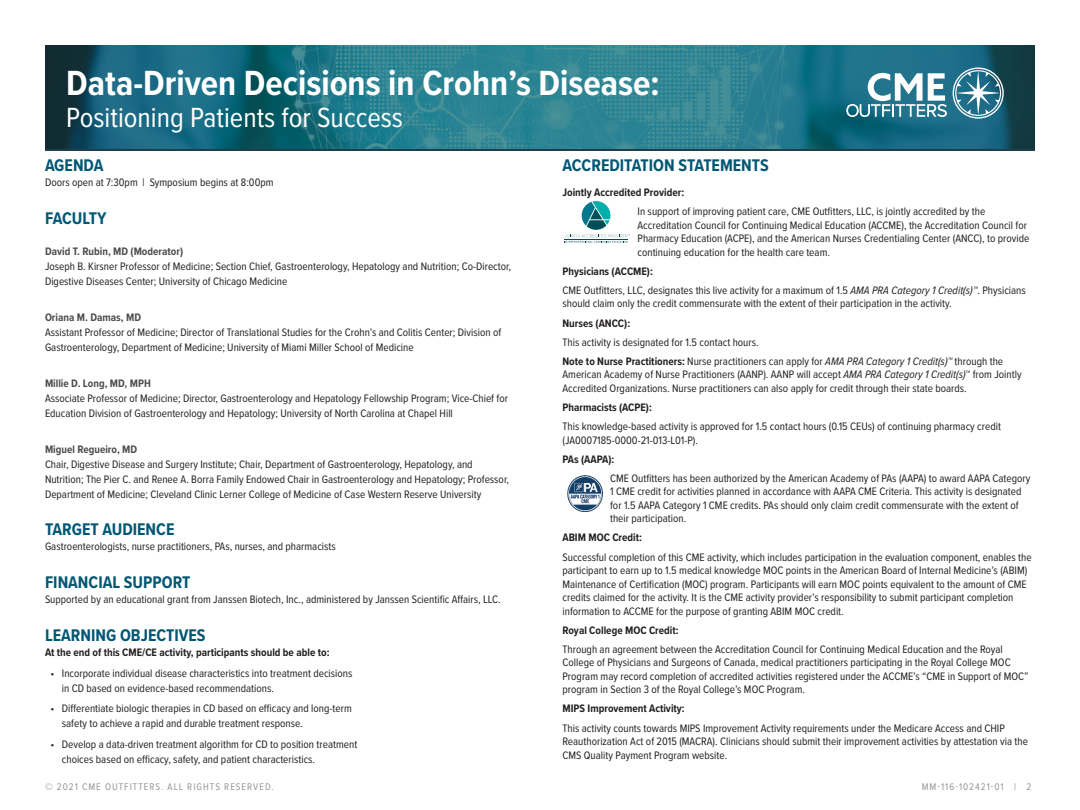
<style>
.page{position:relative;width:1080px;height:810px;background:#fff}
.page>*{position:absolute;margin:0;border:0;box-sizing:border-box;transform-origin:0 0}
.t1{font:700 36.25px "Proxima Nova Cond";color:#fff}
.t2{font:28.75px "Proxima Nova Cond";color:#fff}
.h1_booklet{font:700 17.5px "Proxima Nova Cond";color:#005774}
.credit_listing{font:11.25px/13.5px "Proxima Nova Cond";color:#231f20}
.credit_listing-2{font:700 11.25px "Proxima Nova Cond";color:#231f20}
.faculty_name_-_bookl{font:700 11.25px "Proxima Nova Cond";color:#4b4c4d}
.t3{font:10px "Proxima Nova Cond";letter-spacing:.1em;color:#939598}
.s1{font-style:italic}
.s2{font-weight:700}
</style>
<div class="page">
<div style="left:45px;top:146px;width:990px;height:5px;background:#1e3e4e"></div>
<img style="left:45px;top:45px;width:990px;height:104px">
<svg style="left:953px;top:68px;width:51px;height:51px;background:#558da1"></svg>
<svg style="left:846px;top:73px;width:101px;height:44px"></svg>
<svg style="left:565px;top:201px;width:65px;height:42px"></svg>
<img style="left:567px;top:475px;width:36px;height:36px">
<h1 class="t1" style="left:66px;top:57px;width:595px">Data-Driven Decisions in Crohn’s Disease:</h1>
<h2 class="t2" style="left:66px;top:97px;width:338px">Positioning Patients for Success</h2>
<p class="h1_booklet" style="left:45px;top:153px;width:60px">AGENDA</p>
<p class="credit_listing" style="left:45px;top:175px;width:230px">Doors open at 7:30pm | Symposium begins at 8:00pm</p>
<p class="h1_booklet" style="left:45px;top:205px;width:63px">FACULTY</p>
<p class="faculty_name_-_bookl" style="left:45px;top:243px;width:140px">David T. Rubin, MD (Moderator)</p>
<p class="credit_listing" style="left:45px;top:258px;width:468px;line-height:15px">Joseph B. Kirsner Professor of Medicine; Section Chief, Gastroenterology, Hepatology and Nutrition; Co-Director,<br>Digestive Diseases Center; University of Chicago Medicine</p>
<p class="faculty_name_-_bookl" style="left:45px;top:309px;width:98px">Oriana M. Damas, MD</p>
<p class="credit_listing" style="left:45px;top:324px;width:458px;line-height:15px">Assistant Professor of Medicine; Director of Translational Studies for the Crohn’s and Colitis Center; Division of<br>Gastroenterology, Department of Medicine; University of Miami Miller School of Medicine</p>
<p class="faculty_name_-_bookl" style="left:45px;top:375px;width:107px">Millie D. Long, MD, MPH</p>
<p class="credit_listing" style="left:45px;top:390px;width:465px;line-height:15px">Associate Professor of Medicine; Director, Gastroenterology and Hepatology Fellowship Program; Vice-Chief for<br>Education Division of Gastroenterology and Hepatology; University of North Carolina at Chapel Hill</p>
<p class="faculty_name_-_bookl" style="left:45px;top:441px;width:94px">Miguel Regueiro, MD</p>
<p class="credit_listing" style="left:45px;top:456px;width:466px;line-height:15px">Chair, Digestive Disease and Surgery Institute; Chair, Department of Gastroenterology, Hepatology, and<br>Nutrition; The Pier C. and Renee A. Borra Family Endowed Chair in Gastroenterology and Hepatology; Professor,<br>Department of Medicine; Cleveland Clinic Lerner College of Medicine of Case Western Reserve University</p>
<p class="h1_booklet" style="left:45px;top:517px;width:131px">TARGET AUDIENCE</p>
<p class="credit_listing" style="left:45px;top:539px;width:292px">Gastroenterologists, nurse practitioners, PAs, nurses, and pharmacists</p>
<p class="h1_booklet" style="left:45px;top:570px;width:147px">FINANCIAL SUPPORT</p>
<p class="credit_listing" style="left:45px;top:592px;width:457px">Supported by an educational grant from Janssen Biotech, Inc., administered by Janssen Scientific Affairs, LLC.</p>
<p class="h1_booklet" style="left:45px;top:622px;width:162px">LEARNING OBJECTIVES</p>
<p class="credit_listing-2" style="left:45px;top:644px;width:286px">At the end of this CME/CE activity, participants should be able to:</p>
<p class="credit_listing" style="left:62px;top:665px;width:292px;line-height:15px;text-indent:-11px">• Incorporate individual disease characteristics into treatment decisions in CD based on evidence-based recommendations.</p>
<p class="credit_listing" style="left:62px;top:701px;width:291px;line-height:15px;text-indent:-11px">• Differentiate biologic therapies in CD based on efficacy and long-term safety to achieve a rapid and durable treatment response.</p>
<p class="credit_listing" style="left:62px;top:736px;width:297px;line-height:15px;text-indent:-11px">• Develop a data-driven treatment algorithm for CD to position treatment choices based on efficacy, safety, and patient characteristics.</p>
<p class="h1_booklet" style="left:562px;top:153px;width:208px">ACCREDITATION STATEMENTS</p>
<p class="credit_listing-2" style="left:562px;top:184px;width:123px">Jointly Accredited Provider:</p>
<p class="credit_listing" style="left:638px;top:204px;width:393px">In support of improving patient care, CME Outfitters, LLC, is jointly accredited by the Accreditation Council for Continuing Medical Education (ACCME), the Accreditation Council for Pharmacy Education (ACPE), and the American Nurses Credentialing Center (ANCC), to provide continuing education for the health care team.</p>
<p class="credit_listing-2" style="left:562px;top:263px;width:92px">Physicians (ACCME):</p>
<p class="credit_listing" style="left:562px;top:283px;width:465px">CME Outfitters, LLC, designates this live activity for a maximum of 1.5 <span class="s1">AMA PRA Category 1 Credit(s)™</span>. Physicians should claim only the credit commensurate with the extent of their participation in the activity.</p>
<p class="credit_listing-2" style="left:562px;top:315px;width:69px">Nurses (ANCC):</p>
<p class="credit_listing" style="left:562px;top:335px;width:198px">This activity is designated for 1.5 contact hours.</p>
<p class="credit_listing" style="left:562px;top:354px;width:461px"><span class="s2">Note to Nurse Practitioners:</span> Nurse practitioners can apply for <span class="s1">AMA PRA Category 1 Credit(s)™</span> through the<br>American Academy of Nurse Practitioners (AANP). AANP will accept <span class="s1">AMA PRA Category 1 Credit(s)</span>™ from Jointly<br>Accredited Organizations. Nurse practitioners can also apply for credit through their state boards.</p>
<p class="credit_listing-2" style="left:562px;top:399px;width:91px">Pharmacists (ACPE):</p>
<p class="credit_listing" style="left:562px;top:419px;width:440px">This knowledge-based activity is approved for 1.5 contact hours (0.15 CEUs) of continuing pharmacy credit (JA0007185-0000-21-013-L01-P).</p>
<p class="credit_listing-2" style="left:562px;top:451px;width:53px">PAs (AAPA):</p>
<p class="credit_listing" style="left:610px;top:471px;width:422px">CME Outfitters has been authorized by the American Academy of PAs (AAPA) to award AAPA Category 1 CME credit for activities planned in accordance with AAPA CME Criteria. This activity is designated for 1.5 AAPA Category 1 CME credits. PAs should only claim credit commensurate with the extent of their participation.</p>
<p class="credit_listing-2" style="left:562px;top:529px;width:81px">ABIM MOC Credit:</p>
<p class="credit_listing" style="left:562px;top:550px;width:471px">Successful completion of this CME activity, which includes participation in the evaluation component, enables the participant to earn up to 1.5 medical knowledge MOC points in the American Board of Internal Medicine’s (ABIM)<br>Maintenance of Certification (MOC) program. Participants will earn MOC points equivalent to the amount of CME credits claimed for the activity. It is the CME activity provider’s responsibility to submit participant completion information to ACCME for the purpose of granting ABIM MOC credit.</p>
<p class="credit_listing-2" style="left:562px;top:622px;width:118px">Royal College MOC Credit:</p>
<p class="credit_listing" style="left:562px;top:642px;width:467px">Through an agreement between the Accreditation Council for Continuing Medical Education and the Royal College of Physicians and Surgeons of Canada, medical practitioners participating in the Royal College MOC Program may record completion of accredited activities registered under the ACCME’s “CME in Support of MOC” program in Section 3 of the Royal College’s MOC Program.</p>
<p class="credit_listing-2" style="left:562px;top:700px;width:124px">MIPS Improvement Activity:</p>
<p class="credit_listing" style="left:562px;top:721px;width:467px">This activity counts towards MIPS Improvement Activity requirements under the Medicare Access and CHI P<br>Reauthorization Act of 2015 (MACRA). Clinicians should submit their improvement activities by attestation via the<br>CMS Quality Payment Program website.</p>
<p class="t3" style="left:45px;top:780px;width:230px">© 2021 CME Outfitters. All rights reserved.</p>
<p class="t3" style="left:922px;top:780px;width:111px">MM-116-102421-01 | 2</p>
</div>
